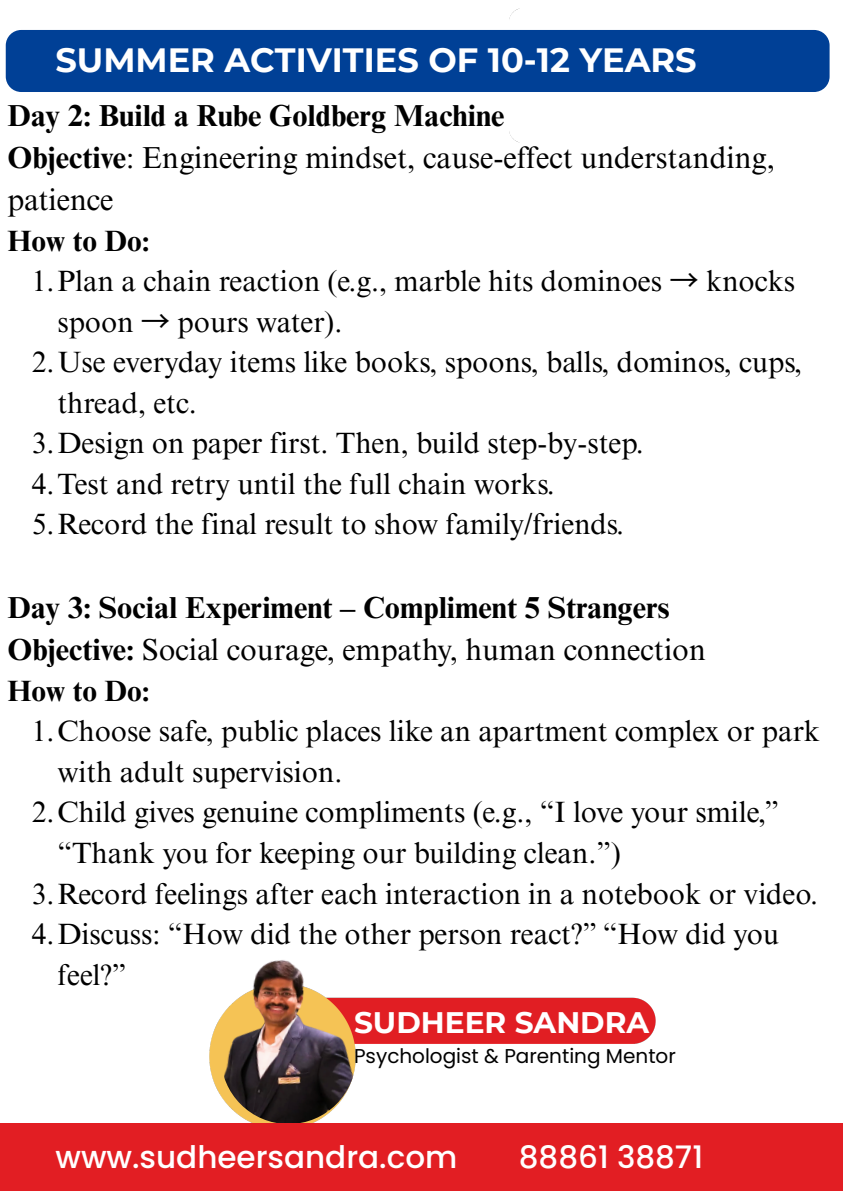
<style>
.page{position:relative;width:843px;height:1191px;background:#fff}
.page>*{position:absolute;margin:0;border:0;box-sizing:border-box;transform-origin:0 0}
.t1{font:700 33.6px "Montserrat";color:#fff}
.t2{font:500 31px "Poppins";color:#fff}
.t3{font:30.4px/42px "Times NRMT Pro";color:#000}
.t4{font:700 30.4px/42px "Times NRMT Pro";color:#000}
.t5{font:700 29.6px "Montserrat";color:#fff}
.t6{font:29.4px/40.5px "Times NRMT Pro";color:#000}
.t7{font:700 29.4px "Times NRMT Pro";color:#000}
.t8{font:20px "Poppins";color:#000}
.s1{font-weight:700}
.s2{font-family:"Noto Sans CJ Ksc"}
.s3{font-weight:400}
</style>
<div class="page">
<img style="left:210px;top:997px;width:446px;height:99px">
<img style="left:221px;top:1067px;width:135px;height:56px">
<img style="left:209px;top:960px;width:194px;height:107px">
<div style="left:0;top:1123px;width:842px;height:67px;background:#e21e23"></div>
<div style="left:6px;top:30px;width:823px;height:62px;background:#004096;border-radius:16px"></div>
<p class="t1" style="left:55px;top:40px;width:642px">SUMMER ACTIVITIES OF 10-12 YEARS</p>
<p class="t3" style="left:7px;top:99px;width:768px"><span class="s1">Day 2: Build a Rube Goldberg Machine<br>Objective</span>: Engineering mindset, cause-effect understanding, patience</p>
<p class="t7" style="left:7px;top:230px;width:144px">How to Do:</p>
<p class="t6" style="left:57px;top:264px;width:739px;text-indent:-26px">1.Plan a chain reaction (e.g., marble hits dominoes <span class="s2">→</span> knocks spoon <span class="s2">→</span> pours water).</p>
<h3 class="t6" style="left:57px;top:345px;width:746px;text-indent:-26px">2.Use everyday items like books, spoons, balls, dominos, cups, thread, etc.</h3>
<p class="t6" style="left:32px;top:426px;width:613px">3.Design on paper first. Then, build step-by-step.</p>
<p class="t6" style="left:32px;top:467px;width:524px">4.Test and retry until the full chain works.</p>
<p class="t6" style="left:32px;top:507px;width:593px">5.Record the final result to show family/friends.</p>
<p class="t4" style="left:7px;top:590px;width:699px">Day 3: Social Experiment – Compliment 5 Strangers<br>Objective: <span class="s3">Social courage, empathy, human connection</span></p>
<p class="t7" style="left:7px;top:679px;width:144px">How to Do:</p>
<p class="t6" style="left:57px;top:714px;width:763px;text-indent:-26px">1.Choose safe, public places like an apartment complex or park with adult supervision.</p>
<p class="t6" style="left:57px;top:795px;width:723px;text-indent:-26px">2.Child gives genuine compliments (e.g., “I love your smile,” “Thank you for keeping our building clean.”)</p>
<p class="t6" style="left:32px;top:876px;width:787px">3.Record feelings after each interaction in a notebook or video.</p>
<h2 class="t6" style="left:57px;top:917px;width:723px;text-indent:-26px">4.Discuss: “How did the other person react?” “How did you feel?”</h2>
<h3 class="t5" style="left:354px;top:1004px;width:296px">SUDHEER SANDRA</h3>
<p class="t8" style="left:354px;top:1041px;width:323px">Psychologist &amp; Parenting Mentor</p>
<p class="t2" style="left:55px;top:1135px;width:403px">www.sudheersandra.com</p>
<h2 class="t2" style="left:518px;top:1135px;width:186px">88861 38871</h2>
</div>
